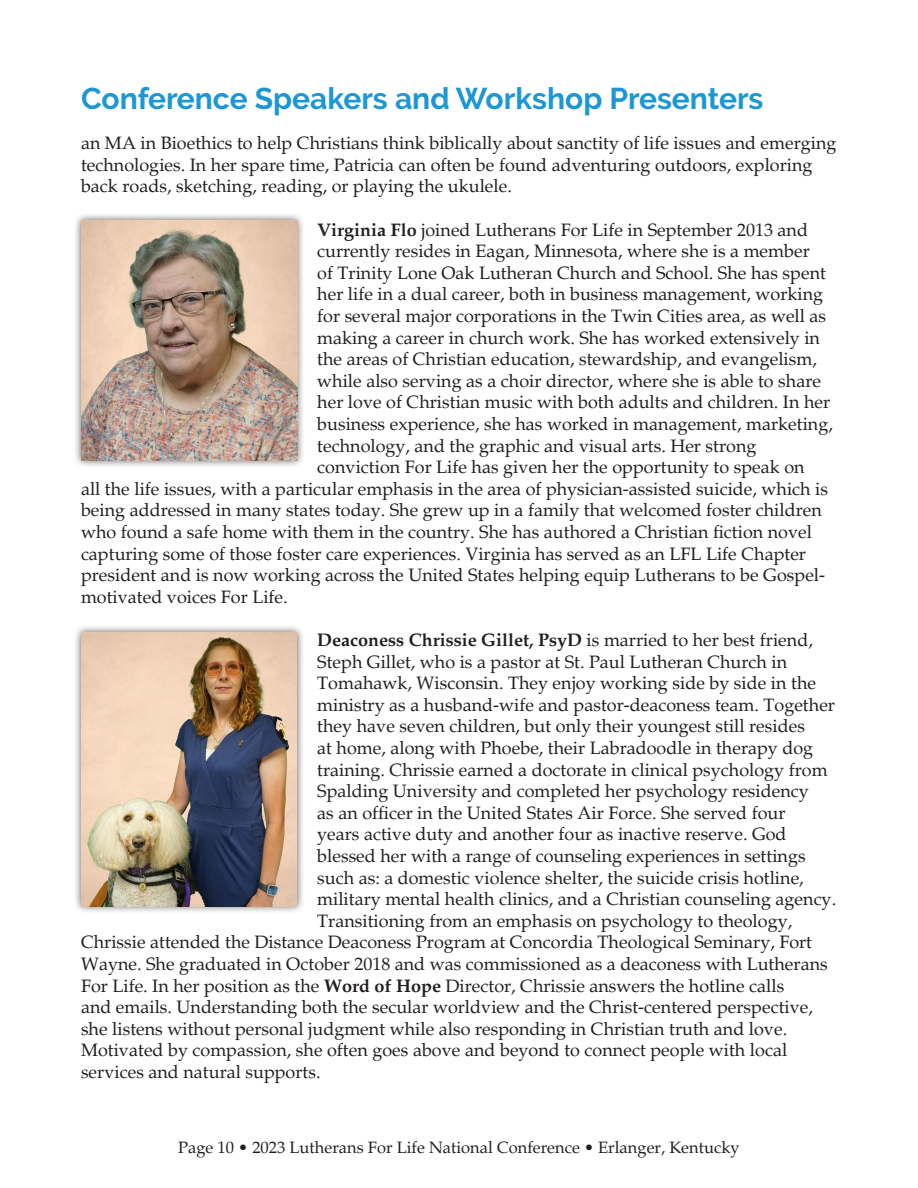
<style>
.page{position:relative;width:918px;height:1188px;background:#fff}
.page>*{position:absolute;margin:0;border:0;box-sizing:border-box;transform-origin:0 0}
.t1{font:700 30px "Raleway";color:#1c97d5}
.t2{font:18px/21.6px "Palatino";color:#231f20}
.t3{font:700 18px "Palatino";color:#231f20}
.t4{font:16.5px "Palatino";color:#231f20}
.s1{font-weight:700}
.s2{font-weight:400}
</style>
<div class="page">
<div style="left:73px;top:212px;width:232px;height:257px;background:#231f20;opacity:.75"></div>
<img style="left:81px;top:220px;width:216px;height:240px">
<div style="left:73px;top:625px;width:232px;height:289px;background:#231f20;opacity:.75"></div>
<img style="left:81px;top:633px;width:216px;height:273px">
<p class="t1" style="left:81px;top:82px;width:684px">Conference Speakers and Workshop Presenters</p>
<p class="t2" style="left:81px;top:133px;width:757px">an MA in Bioethics to help Christians think biblically about sanctity of life issues and emerging technologies. In her spare time, Patricia can often be found adventuring outdoors, exploring back roads, sketching, reading, or playing the ukulele.</p>
<p class="t2" style="left:317px;top:219px;width:492px"><span class="s1">Virginia Flo</span> joined Lutherans For Life in September 2013 and</p>
<p class="t2" style="left:317px;top:241px;width:494px">currently resides in Eagan, Minnesota, where she is a member</p>
<p class="t2" style="left:317px;top:262px;width:510px">of Trinity Lone Oak Lutheran Church and School. She has spent</p>
<p class="t2" style="left:317px;top:284px;width:507px">her life in a dual career, both in business management, working</p>
<p class="t2" style="left:317px;top:305px;width:511px">for several major corporations in the Twin Cities area, as well as</p>
<p class="t2" style="left:317px;top:327px;width:504px">making a career in church work. She has worked extensively in</p>
<p class="t2" style="left:317px;top:349px;width:501px">the areas of Christian education, stewardship, and evangelism,</p>
<p class="t2" style="left:317px;top:370px;width:505px">while also serving as a choir director, where she is able to share</p>
<p class="t2" style="left:317px;top:392px;width:514px">her love of Christian music with both adults and children. In her</p>
<p class="t2" style="left:317px;top:413px;width:517px">business experience, she has worked in management, marketing,</p>
<p class="t2" style="left:317px;top:435px;width:441px">technology, and the graphic and visual arts. Her strong</p>
<p class="t2" style="left:317px;top:457px;width:489px">conviction For Life has given her the opportunity to speak on</p>
<p class="t2" style="left:81px;top:478px;width:749px">all the life issues, with a particular emphasis in the area of physician-assisted suicide, which is</p>
<p class="t2" style="left:81px;top:500px;width:743px">being addressed in many states today. She grew up in a family that welcomed foster children</p>
<p class="t2" style="left:81px;top:521px;width:733px">who found a safe home with them in the country. She has authored a Christian fiction novel</p>
<p class="t2" style="left:81px;top:543px;width:727px">capturing some of those foster care experiences. Virginia has served as an LFL Life Chapter</p>
<p class="t2" style="left:81px;top:565px;width:746px">president and is now working across the United States helping equip Lutherans to be Gospel-</p>
<p class="t2" style="left:81px;top:586px;width:208px">motivated voices For Life.</p>
<p class="t3" style="left:317px;top:629px;width:497px">Deaconess Chrissie Gillet, PsyD <span class="s2">is married to her best friend,</span></p>
<p class="t2" style="left:317px;top:651px;width:472px">Steph Gillet, who is a pastor at St. Paul Lutheran Church in</p>
<p class="t2" style="left:317px;top:673px;width:500px">Tomahawk, Wisconsin. They enjoy working side by side in the</p>
<p class="t2" style="left:317px;top:694px;width:519px">ministry as a husband-wife and pastor-deaconess team. Together</p>
<p class="t2" style="left:317px;top:716px;width:489px">they have seven children, but only their youngest still resides</p>
<p class="t2" style="left:317px;top:737px;width:498px">at home, along with Phoebe, their Labradoodle in therapy dog</p>
<p class="t2" style="left:317px;top:759px;width:512px">training. Chrissie earned a doctorate in clinical psychology from</p>
<p class="t2" style="left:317px;top:781px;width:493px">Spalding University and completed her psychology residency</p>
<p class="t2" style="left:317px;top:802px;width:470px">as an officer in the United States Air Force. She served four</p>
<p class="t2" style="left:317px;top:824px;width:471px">years active duty and another four as inactive reserve. God</p>
<p class="t2" style="left:317px;top:845px;width:490px">blessed her with a range of counseling experiences in settings</p>
<p class="t2" style="left:317px;top:867px;width:488px">such as: a domestic violence shelter, the suicide crisis hotline,</p>
<p class="t2" style="left:317px;top:889px;width:520px">military mental health clinics, and a Christian counseling agency.</p>
<p class="t2" style="left:317px;top:910px;width:476px">Transitioning from an emphasis on psychology to theology,</p>
<p class="t2" style="left:81px;top:932px;width:733px">Chrissie attended the Distance Deaconess Program at Concordia Theological Seminary, Fort</p>
<p class="t2" style="left:81px;top:953px;width:748px">Wayne. She graduated in October 2018 and was commissioned as a deaconess with Lutherans</p>
<p class="t2" style="left:81px;top:975px;width:705px">For Life. In her position as the <span class="s1">Word of Hope</span> Director, Chrissie answers the hotline calls</p>
<p class="t2" style="left:81px;top:997px;width:734px">and emails. Understanding both the secular worldview and the Christ-centered perspective,</p>
<p class="t2" style="left:81px;top:1018px;width:708px">she listens without personal judgment while also responding in Christian truth and love.</p>
<p class="t2" style="left:81px;top:1040px;width:708px">Motivated by compassion, she often goes above and beyond to connect people with local</p>
<p class="t2" style="left:81px;top:1061px;width:241px">services and natural supports.</p>
<p class="t4" style="left:178px;top:1138px;width:563px">Page 10 <span class="s1">•</span> 2023 Lutherans For Life National Conference • Erlanger, Kentucky</p>
</div>
